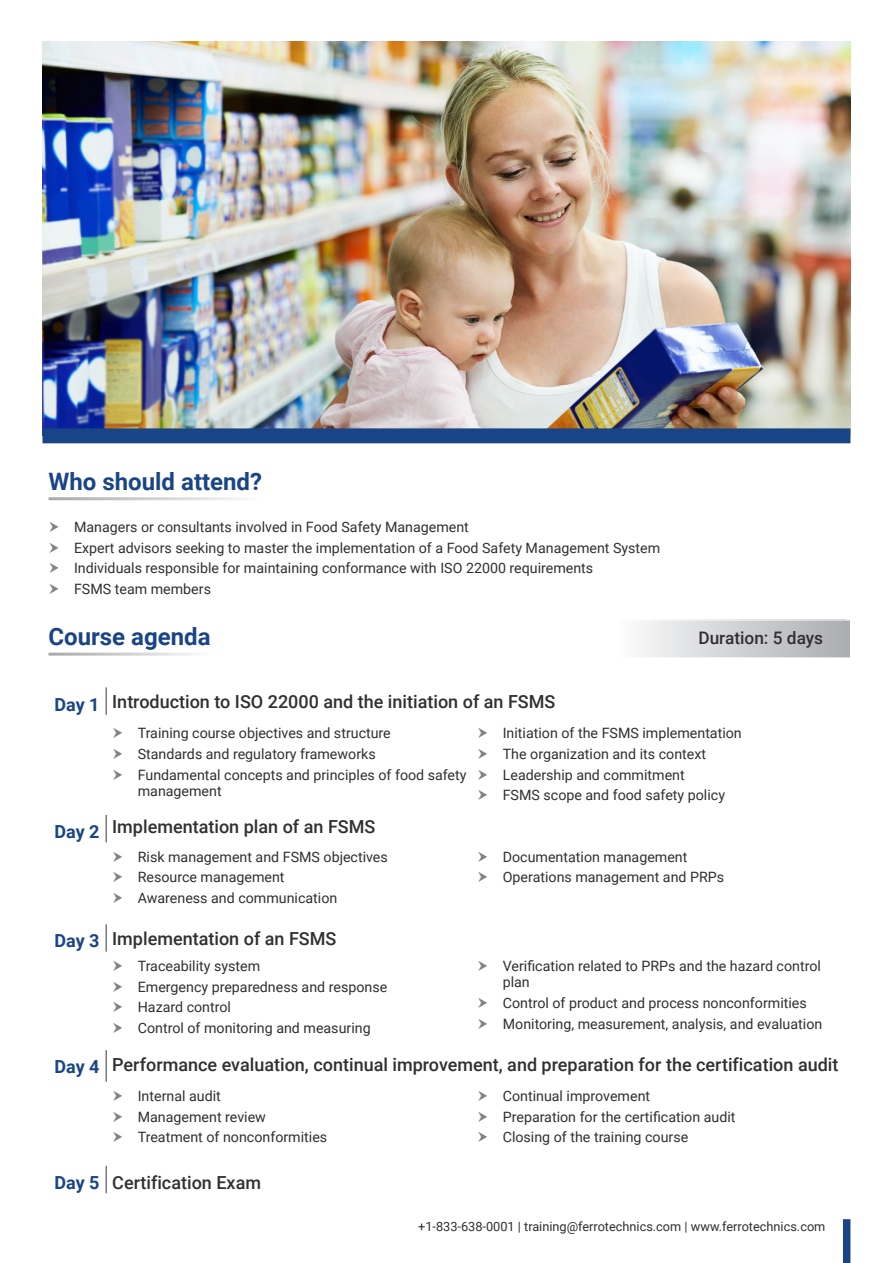
<style>
.page{position:relative;width:893px;height:1263px;background:#fff}
.page>*{position:absolute;margin:0;border:0;box-sizing:border-box;transform-origin:0 0}
.t1{font:700 24px "Roboto";color:#194586}
.t2{font:500 18px "Roboto";color:#312f30}
.t3{font:700 18px "Roboto";letter-spacing:-.005em;color:#194586}
.t4{font:500 17.25px "Roboto";color:#312f30}
.t5{font:14.25px/16.5px "Roboto";color:#312f30}
.Bullet_Points{font:12.75px "Roboto";color:#312f30}
</style>
<div class="page">
<img style="left:43px;top:42px;width:807px;height:386px">
<div style="left:43px;top:428px;width:807px;height:15px;background:#194586"></div>
<svg style="left:642px;top:621px;width:208px;height:37px"></svg>
<hr style="left:105px;top:687px;width:2px;height:28px;background:#76787b">
<hr style="left:105px;top:815px;width:2px;height:27px;background:#76787b">
<hr style="left:105px;top:924px;width:2px;height:28px;background:#76787b">
<hr style="left:105px;top:1050px;width:2px;height:32px;background:#76787b">
<hr style="left:105px;top:1166px;width:2px;height:27px;background:#76787b">
<div style="left:843px;top:1219px;width:7px;height:44px;background:#194586"></div>
<p class="t1" style="left:49px;top:464px;width:215px">Who should attend?</p>
<p class="t5" style="left:74px;top:518px;width:396px">Managers or consultants involved in Food Safety Management</p>
<p class="t5" style="left:74px;top:539px;width:588px">Expert advisors seeking to master the implementation of a Food Safety Management System</p>
<p class="t5" style="left:74px;top:560px;width:521px">Individuals responsible for maintaining conformance with ISO 22000 requirements</p>
<p class="t5" style="left:74px;top:580px;width:138px">FSMS team members</p>
<p class="t1" style="left:49px;top:620px;width:164px">Course agenda</p>
<p class="t4" style="left:698px;top:626px;width:126px">Duration: 5 days</p>
<p class="t3" style="left:55px;top:691px;width:47px">Day 1</p>
<p class="t2" style="left:112px;top:689px;width:445px">Introduction to ISO 22000 and the initiation of an FSMS</p>
<p class="t5" style="left:138px;top:724px;width:255px">Training course objectives and structure</p>
<p class="t5" style="left:138px;top:745px;width:239px">Standards and regulatory frameworks</p>
<p class="t5" style="left:138px;top:766px;width:330px">Fundamental concepts and principles of food safety management</p>
<p class="t5" style="left:503px;top:724px;width:241px">Initiation of the FSMS implementation</p>
<p class="t5" style="left:503px;top:745px;width:205px">The organization and its context</p>
<p class="t5" style="left:503px;top:766px;width:183px">Leadership and commitment</p>
<p class="t5" style="left:503px;top:787px;width:224px">FSMS scope and food safety policy</p>
<p class="t3" style="left:55px;top:819px;width:47px">Day 2</p>
<p class="t2" style="left:112px;top:814px;width:265px">Implementation plan of an FSMS</p>
<p class="t5" style="left:138px;top:848px;width:252px">Risk management and FSMS objectives</p>
<p class="t5" style="left:138px;top:868px;width:148px">Resource management</p>
<p class="t5" style="left:138px;top:889px;width:201px">Awareness and communication</p>
<p class="t3" style="left:55px;top:928px;width:47px">Day 3</p>
<p class="t2" style="left:112px;top:926px;width:226px">Implementation of an FSMS</p>
<p class="t5" style="left:138px;top:957px;width:124px">Traceability system</p>
<p class="t5" style="left:138px;top:978px;width:251px">Emergency preparedness and response</p>
<p class="t5" style="left:138px;top:998px;width:95px">Hazard control</p>
<p class="t5" style="left:138px;top:1019px;width:234px">Control of monitoring and measuring</p>
<p class="t5" style="left:503px;top:848px;width:186px">Documentation management</p>
<p class="t5" style="left:503px;top:868px;width:223px">Operations management and PRPs</p>
<p class="t5" style="left:503px;top:957px;width:320px">Verification related to PRPs and the hazard control plan</p>
<p class="t5" style="left:503px;top:994px;width:306px">Control of product and process nonconformities</p>
<p class="t5" style="left:503px;top:1015px;width:321px">Monitoring, measurement, analysis, and evaluation</p>
<p class="t3" style="left:55px;top:1054px;width:47px">Day 4</p>
<p class="t2" style="left:112px;top:1051px;width:728px">Performance evaluation, continual improvement, and preparation for the certification audit</p>
<p class="t5" style="left:138px;top:1087px;width:85px">Internal audit</p>
<p class="t5" style="left:138px;top:1108px;width:130px">Management review</p>
<p class="t5" style="left:138px;top:1128px;width:191px">Treatment of nonconformities</p>
<p class="t5" style="left:503px;top:1087px;width:149px">Continual improvement</p>
<p class="t5" style="left:503px;top:1108px;width:234px">Preparation for the certification audit</p>
<p class="t5" style="left:503px;top:1128px;width:187px">Closing of the training course</p>
<p class="t3" style="left:55px;top:1170px;width:47px">Day 5</p>
<p class="t2" style="left:112px;top:1170px;width:150px">Certification Exam</p>
<p class="Bullet_Points" style="left:418px;top:1218px;width:409px">+1-833-638-0001 | training@ferrotechnics.com | www.ferrotechnics.com</p>
</div>
